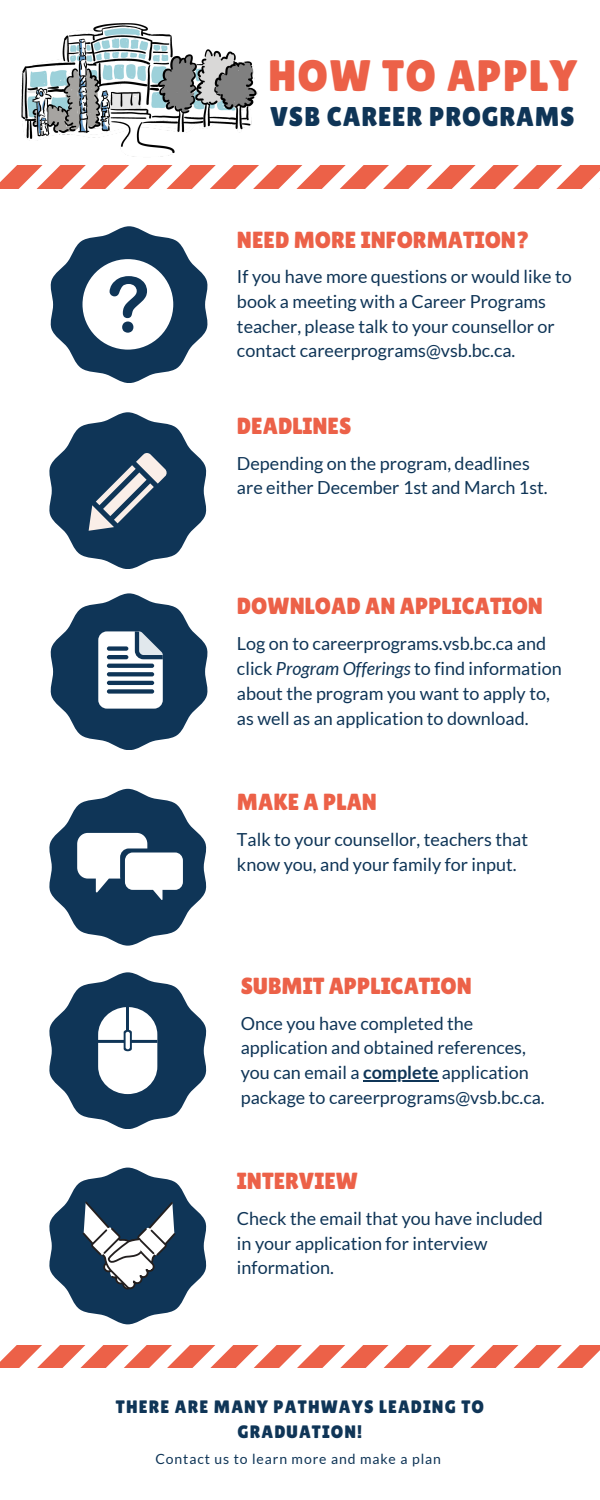
<style>
.page{position:relative;width:600px;height:1500px;background:#fff}
.page>*{position:absolute;margin:0;border:0;box-sizing:border-box;transform-origin:0 0}
.t1{font:44px "Lilita One";letter-spacing:.03em;color:#ec6148}
.t2{font:27.2px "Lilita One";letter-spacing:.03em;color:#0f3557}
.t3{font:23.3px "Lilita One";color:#ec6148}
.t4{font:18px/24.8px "Lato";color:#0f3557}
.t5{font:18px/24.8px "Lilita One";letter-spacing:.06em;color:#0f3557;text-align:center}
.t6{font:14px "Lato";letter-spacing:.065em;color:#0f3557}
.s1{font-style:italic}
.s2{font-weight:700}
</style>
<div class="page">
<svg style="left:0;top:166px;width:600px;height:22px"></svg>
<svg style="left:0;top:1345px;width:600px;height:23px"></svg>
<svg style="left:51px;top:226px;width:157px;height:157px"></svg>
<svg style="left:51px;top:593px;width:157px;height:157px"></svg>
<svg style="left:49px;top:972px;width:157px;height:157px"></svg>
<svg style="left:126px;top:1032px;width:4px;height:17px"></svg>
<svg style="left:49px;top:1168px;width:157px;height:156px"></svg>
<svg style="left:49px;top:412px;width:157px;height:157px"></svg>
<svg style="left:49px;top:789px;width:157px;height:156px"></svg>
<img style="left:0;top:23px;width:277px;height:158px">
<hr style="left:363px;top:1081px;width:75px;height:1px;background:#0f3557">
<p class="t1" style="left:268px;top:50px;width:310px">HOW TO APPLY</p>
<p class="t2" style="left:270px;top:100px;width:306px">VSB CAREER PROGRAMS</p>
<p class="t3" style="left:237px;top:226px;width:294px">NEED MORE INFORMATION?</p>
<p class="t4" style="left:237px;top:264px;width:336px">If you have more questions or would like to book a meeting with a Career Programs teacher, please talk to your counsellor or contact careerprograms@vsb.bc.ca.</p>
<p class="t3" style="left:237px;top:412px;width:116px">DEADLINES</p>
<p class="t4" style="left:237px;top:450px;width:312px">Depending on the program, deadlines are either December 1st and March 1st.</p>
<p class="t3" style="left:237px;top:593px;width:308px">DOWNLOAD AN APPLICATION</p>
<p class="t4" style="left:237px;top:631px;width:326px">Log on to careerprograms.vsb.bc.ca and click <span class="s1">Program Offerings</span> to find information about the program you want to apply to, as well as an application to download.</p>
<p class="t3" style="left:237px;top:789px;width:142px">MAKE A PLAN</p>
<p class="t4" style="left:237px;top:827px;width:293px">Talk to your counsellor, teachers that know you, and your family for input.</p>
<p class="t3" style="left:241px;top:972px;width:233px">SUBMIT APPLICATION</p>
<p class="t4" style="left:241px;top:1010px;width:305px">Once you have completed the application and obtained references, you can email a <span class="s2">complete</span> application package to careerprograms@vsb.bc.ca.</p>
<p class="t3" style="left:237px;top:1168px;width:123px">INTERVIEW</p>
<p class="t4" style="left:237px;top:1205px;width:307px">Check the email that you have included in your application for interview information.</p>
<p class="t5" style="left:116px;top:1395px;width:370px">THERE ARE MANY PATHWAYS LEADING TO<br>GRADUATION!</p>
<p class="t6" style="left:155px;top:1450px;width:287px">Contact us to learn more and make a plan</p>
</div>
